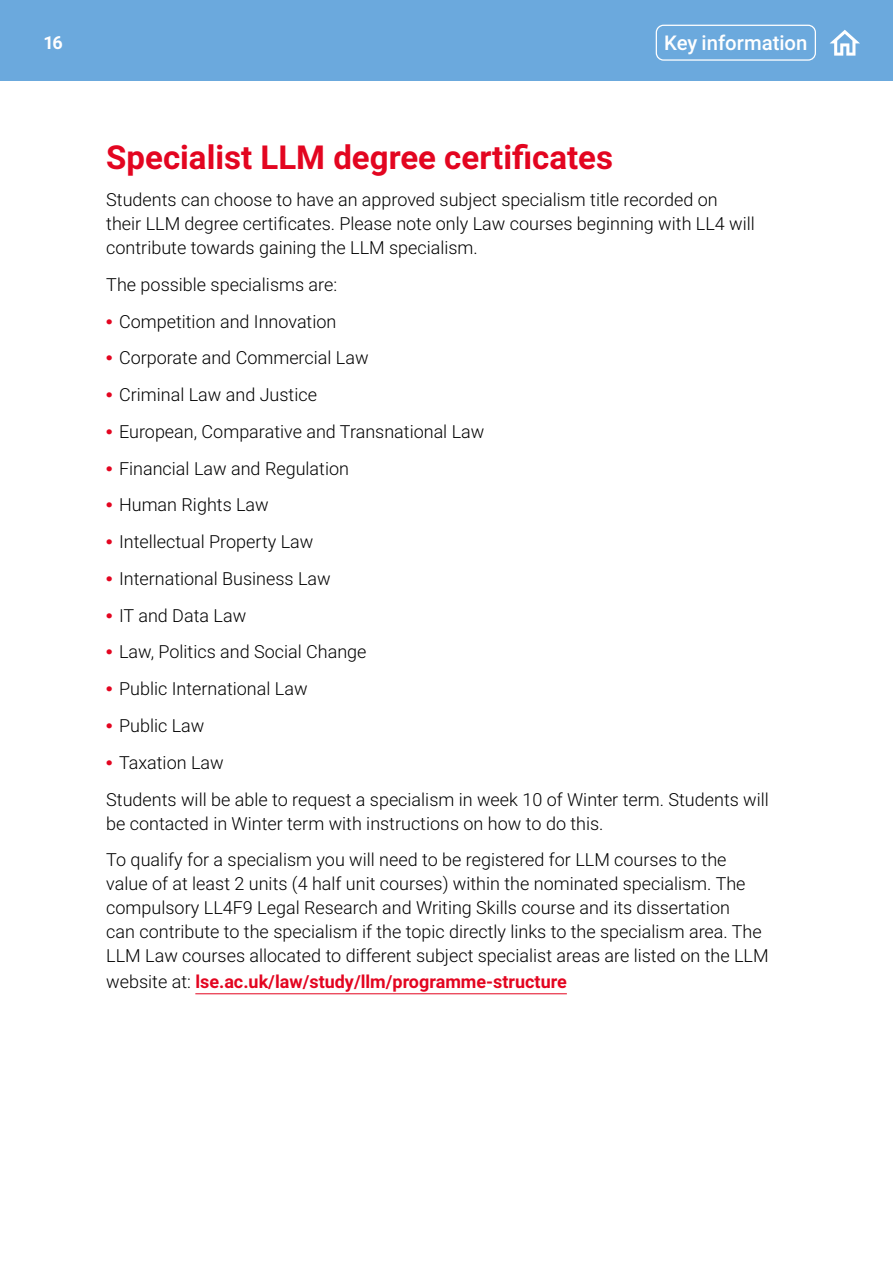
<style>
.page{position:relative;width:893px;height:1263px;background:#fff}
.page>*{position:absolute;margin:0;border:0;box-sizing:border-box;transform-origin:0 0}
.t1{font:700 33px "Roboto";color:#e30520}
.t2{font:500 20.4px "Roboto";color:#fff}
.t3{font:300 18px/24.3px "Roboto";color:#000}
.t4{font:700 18px "Roboto";color:#fff}
.s1{font-family:"Arial";font-weight:700;color:#e30520}
.s2{font-weight:700;color:#e30520}
</style>
<div class="page">
<div style="left:0;top:0;width:893px;height:81px;background:#6ba9dd"></div>
<div style="left:656px;top:25px;width:160px;height:36px;border:1px solid #fff;border-radius:7px"></div>
<svg style="left:830px;top:30px;width:30px;height:26px"></svg>
<hr style="left:195px;top:993px;width:372px;height:1px;background:#e30520">
<p class="t4" style="left:43px;top:30px;width:21px">16</p>
<p class="t2" style="left:664px;top:29px;width:145px">Key information</p>
<h1 class="t1" style="left:106px;top:134px;width:508px">Specialist LLM degree certificates</h1>
<p class="t3" style="left:106px;top:187px;width:650px">Students can choose to have an approved subject specialism title recorded on their LLM degree certificates. Please note only Law courses beginning with LL4 will contribute towards gaining the LLM specialism.</p>
<p class="t3" style="left:106px;top:272px;width:232px">The possible specialisms are:</p>
<p class="t3" style="left:106px;top:308px;width:232px"><span class="s1">•</span> Competition and Innovation</p>
<p class="t3" style="left:106px;top:345px;width:264px"><span class="s1">•</span> Corporate and Commercial Law</p>
<p class="t3" style="left:106px;top:382px;width:212px"><span class="s1">•</span> Criminal Law and Justice</p>
<p class="t3" style="left:106px;top:419px;width:380px"><span class="s1">•</span> European, Comparative and Transnational Law</p>
<p class="t3" style="left:106px;top:455px;width:244px"><span class="s1">•</span> Financial Law and Regulation</p>
<p class="t3" style="left:106px;top:492px;width:164px"><span class="s1">•</span> Human Rights Law</p>
<p class="t3" style="left:106px;top:529px;width:209px"><span class="s1">•</span> Intellectual Property Law</p>
<p class="t3" style="left:106px;top:566px;width:226px"><span class="s1">•</span> International Business Law</p>
<p class="t3" style="left:106px;top:602px;width:141px"><span class="s1">•</span> IT and Data Law</p>
<p class="t3" style="left:106px;top:639px;width:262px"><span class="s1">•</span> Law, Politics and Social Change</p>
<p class="t3" style="left:106px;top:676px;width:203px"><span class="s1">•</span> Public International Law</p>
<p class="t3" style="left:106px;top:713px;width:100px"><span class="s1">•</span> Public Law</p>
<p class="t3" style="left:106px;top:743px;width:664px;line-height:36.8px"><span class="s1">•</span> Taxation Law<br>Students will be able to request a specialism in week 10 of Winter term. Students will</p>
<p class="t3" style="left:106px;top:804px;width:622px;line-height:36.8px">be contacted in Winter term with instructions on how to do this.<br>To qualify for a specialism you will need to be registered for LLM courses to the</p>
<p class="t3" style="left:106px;top:871px;width:664px">value of at least 2 units (4 half unit courses) within the nominated specialism. The compulsory LL4F9 Legal Research and Writing Skills course and its dissertation<br>can contribute to the specialism if the topic directly links to the specialism area. The LLM Law courses allocated to different subject specialist areas are listed on the LLM website at: <span class="s2">lse.ac.uk/law/study/llm/programme-structure</span></p>
</div>
